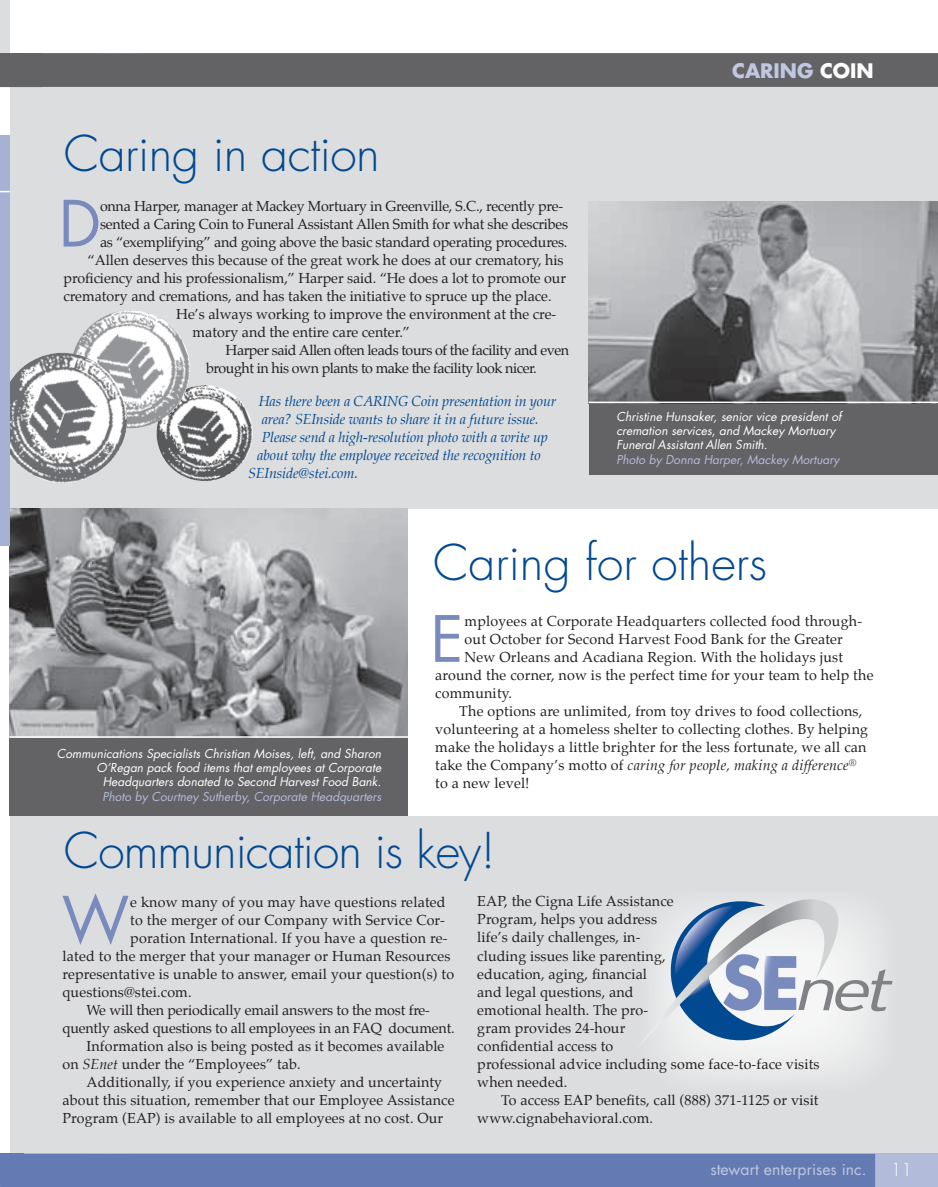
<style>
.page{position:relative;width:938px;height:1187px;background:#fff}
.page>*{position:absolute;margin:0;border:0;box-sizing:border-box;transform-origin:0 0}
.t1{font:61.95px "Futura";color:#788bbc}
.t2{font:300 48px "Futura";letter-spacing:-.01em;color:#014990}
.t3{font:700 19.5px "Futura";color:#c1c7e1}
.t4{font:300 17.25px "Futura";color:#fff}
.t5{font:15.75px "Futura";color:#c1c7e1}
.t6{font:14.25px/18px "Palatino";letter-spacing:.01em;color:#231f20}
.t7{font:14.25px "Palatino";letter-spacing:-.015em;color:#231f20}
.t8{font:italic 14.25px "Palatino";letter-spacing:-.01em;color:#014990}
.t9{font:14.25px "Palatino";letter-spacing:-.03em;color:#231f20}
.t10{font:14.25px "Palatino";letter-spacing:-.01em;color:#231f20}
.t11{font:italic 14.25px "Palatino";letter-spacing:.015em;color:#231f20}
.t12{font:italic 12px/14.4px "Futura";color:#fff;text-align:right}
.t13{font:italic 12px "Futura";color:#b3bbda}
.s1{color:#fff}
.s2{font-style:normal}
.s3{font-style:italic}
</style>
<div class="page">
<div style="left:10px;top:53px;width:928px;height:1117px;background:#dcdddf"></div>
<div style="left:23px;top:53px;width:915px;height:34px;background:#636366"></div>
<div style="left:0;top:0;width:10px;height:53px;background:#dcdddf"></div>
<div style="left:0;top:53px;width:23px;height:34px;background:#636366"></div>
<div style="left:10px;top:508px;width:928px;height:307px;background:#fff"></div>
<img style="left:669px;top:981px;width:224px;height:95px">
<svg style="left:642px;top:899px;width:250px;height:150px"></svg>
<img style="left:10px;top:508px;width:398px;height:228px">
<div style="left:10px;top:737px;width:398px;height:78px;background:#636366"></div>
<div style="left:589px;top:403px;width:349px;height:71px;background:#636366"></div>
<img style="left:588px;top:201px;width:350px;height:200px">
<hr style="left:588px;top:401px;width:350px;height:2px;background:#fff">
<svg style="left:58px;top:310px;width:195px;height:171px"></svg>
<img style="left:10px;top:353px;width:126px;height:130px">
<div style="left:0;top:135px;width:10px;height:411px;background:#a5b2d4"></div>
<svg style="left:0;top:1153px;width:938px;height:34px"></svg>
<h2 class="t2" style="left:64px;top:123px;width:317px">Caring in action</h2>
<h1 class="t1" style="left:59px;top:181px;width:44px">D</h1>
<p class="t7" style="left:100px;top:194px;width:464px">onna Harper, manager at Mackey Mortuary in Greenville, S.C., recently pre-</p>
<p class="t7" style="left:100px;top:212px;width:470px">sented a Caring Coin to Funeral Assistant Allen Smith for what she describes</p>
<p class="t7" style="left:100px;top:230px;width:469px">as “exemplifying” and going above the basic standard operating procedures.</p>
<p class="t6" style="left:88px;top:250px;width:477px">“Allen deserves this because of the great work he does at our crematory, his</p>
<p class="t6" style="left:64px;top:268px;width:504px">proficiency and his professionalism,” Harper said. “He does a lot to promote our</p>
<p class="t6" style="left:64px;top:286px;width:489px">crematory and cremations, and has taken the initiative to spruce up the place.</p>
<p class="t6" style="left:176px;top:304px;width:382px">He’s always working to improve the environment at the cre-</p>
<p class="t6" style="left:193px;top:322px;width:219px">matory and the entire care center.”</p>
<p class="t9" style="left:226px;top:338px;width:345px">Harper said Allen often leads tours of the facility and even</p>
<p class="t9" style="left:206px;top:356px;width:332px">brought in his own plants to make the facility look nicer.</p>
<p class="t8" style="left:259px;top:389px;width:299px">Has there been a CARING Coin presentation in your</p>
<p class="t8" style="left:262px;top:407px;width:279px">area? SEInside wants to share it in a future issue.</p>
<p class="t8" style="left:262px;top:425px;width:288px">Please send a high-resolution photo with a write up</p>
<p class="t8" style="left:257px;top:443px;width:285px">about why the employee received the recognition to</p>
<p class="t8" style="left:248px;top:461px;width:111px">SEInside@stei.com.</p>
<h3 class="t3" style="left:732px;top:57px;width:143px">CARING <span class="s1">COIN</span></h3>
<p class="t12" style="left:616px;top:409px;width:227px;text-align:left">Christine Hunsaker, senior vice president of cremation services, and Mackey Mortuary<br>Funeral Assistant Allen Smith.</p>
<p class="t13" style="left:616px;top:451px;width:225px">Photo by Donna Harper, Mackey Mortuary</p>
<p class="t12" style="left:57px;top:745px;width:326px">Communications Specialists Christian Moises, left, and Sharon<br>O’Regan pack food items that employees at Corporate<br>Headquarters donated to Second Harvest Food Bank.</p>
<p class="t13" style="left:102px;top:788px;width:280px">Photo by Courtney Sutherby, Corporate Headquarters</p>
<h2 class="t2" style="left:433px;top:531px;width:336px">Caring for others</h2>
<h1 class="t1" style="left:430px;top:596px;width:35px">E</h1>
<p class="t6" style="left:464px;top:611px;width:399px">mployees at Corporate Headquarters collected food through-</p>
<p class="t6" style="left:464px;top:629px;width:380px">out October for Second Harvest Food Bank for the Greater</p>
<p class="t6" style="left:464px;top:647px;width:380px">New Orleans and Acadiana Region. With the holidays just</p>
<p class="t6" style="left:435px;top:665px;width:440px">around the corner, now is the perfect time for your team to help the</p>
<p class="t6" style="left:435px;top:683px;width:78px">community.</p>
<p class="t6" style="left:459px;top:701px;width:405px">The options are unlimited, from toy drives to food collections,</p>
<p class="t6" style="left:435px;top:719px;width:434px">volunteering at a homeless shelter to collecting clothes. By helping</p>
<p class="t6" style="left:435px;top:737px;width:433px">make the holidays a little brighter for the less fortunate, we all can</p>
<p class="t11" style="left:435px;top:753px;width:422px"><span class="s2">take the Company’s motto of</span> caring for people, making a difference<sup>®</sup></p>
<p class="t6" style="left:435px;top:773px;width:96px">to a new level!</p>
<h2 class="t2" style="left:64px;top:819px;width:433px">Communication is key!</h2>
<h1 class="t1" style="left:62px;top:876px;width:69px">W</h1>
<p class="t6" style="left:130px;top:892px;width:317px">e know many of you may have questions related</p>
<p class="t6" style="left:130px;top:910px;width:316px">to the merger of our Company with Service Cor-</p>
<p class="t6" style="left:130px;top:928px;width:319px">poration International. If you have a question re-</p>
<p class="t6" style="left:63px;top:946px;width:389px">lated to the merger that your manager or Human Resources</p>
<p class="t6" style="left:63px;top:964px;width:393px">representative is unable to answer, email your question(s) to</p>
<p class="t6" style="left:63px;top:982px;width:131px">questions@stei.com.</p>
<p class="t10" style="left:87px;top:997px;width:345px">We will then periodically email answers to the most fre-</p>
<p class="t10" style="left:63px;top:1015px;width:394px">quently asked questions to all employees in an FAQ document.</p>
<p class="t6" style="left:87px;top:1036px;width:359px">Information also is being posted as it becomes available</p>
<p class="t6" style="left:63px;top:1054px;width:240px">on <span class="s3">SEnet</span> under the “Employees” tab.</p>
<p class="t6" style="left:87px;top:1072px;width:357px">Additionally, if you experience anxiety and uncertainty</p>
<p class="t6" style="left:63px;top:1090px;width:393px">about this situation, remember that our Employee Assistance</p>
<p class="t6" style="left:63px;top:1108px;width:382px">Program (EAP) is available to all employees at no cost. Our</p>
<p class="t6" style="left:477px;top:892px;width:344px">EAP, the Cigna Life Assistance<br>Program, helps you address<br>life’s daily challenges, in-<br>cluding issues like parenting,<br>education, aging, financial<br>and legal questions, and<br>emotional health. The pro-<br>gram provides 24-hour<br>confidential access to<br>professional advice including some face-to-face visits when needed.</p>
<p class="t6" style="left:477px;top:1090px;width:343px;text-indent:24px">To access EAP benefits, call (888) 371-1125 or visit www.cignabehavioral.com.</p>
<p class="t5" style="left:710px;top:1157px;width:158px">stewart enterprises inc.</p>
<p class="t4" style="left:891px;top:1158px;width:23px">11</p>
</div>
